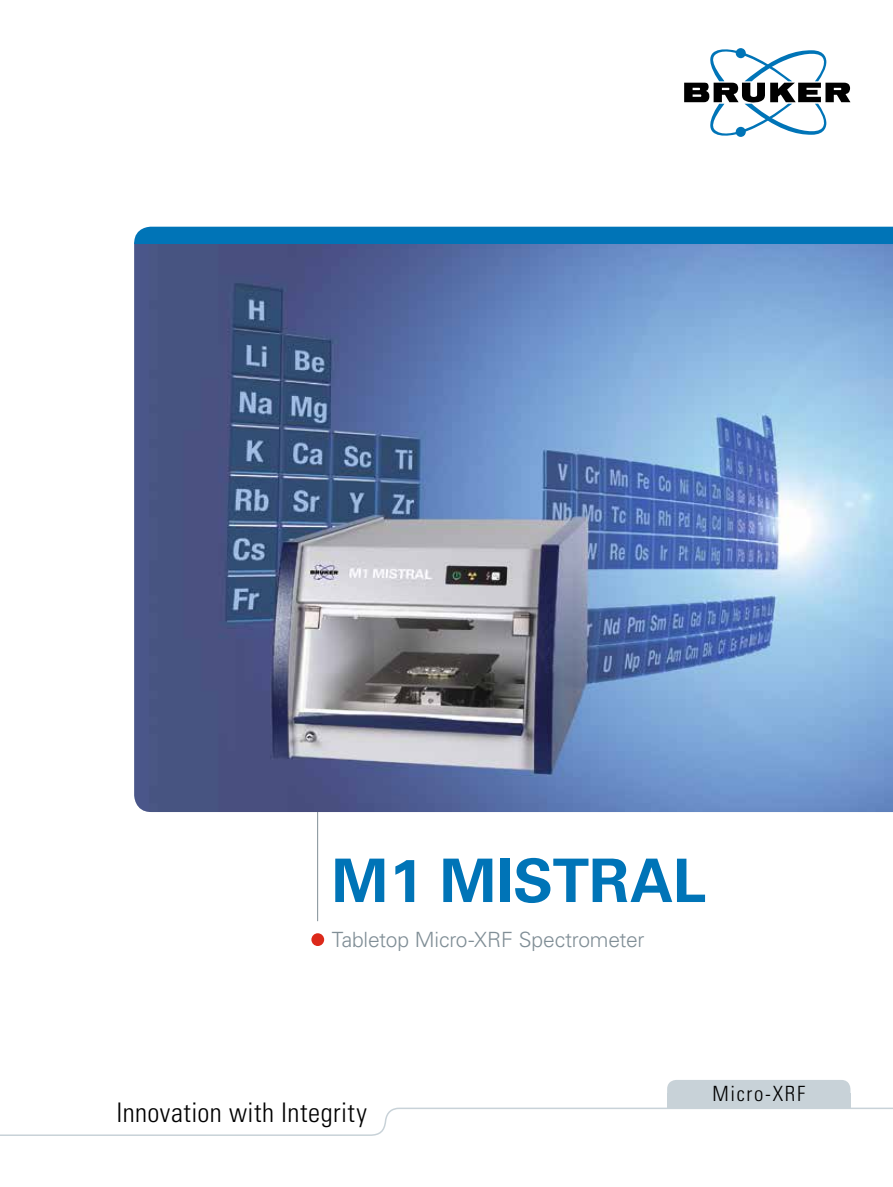
<style>
.page{position:relative;width:893px;height:1187px;background:#fff}
.page>*{position:absolute;margin:0;border:0;box-sizing:border-box;transform-origin:0 0}
.t1{font:700 60px "Univers LT Std";color:#0074b7}
.t2{font:300 condensed 27px "Univers LT Std";letter-spacing:.015em;color:#000}
.t3{font:300 21px "Univers LT Std";letter-spacing:-.01em;color:#808e96}
.t4{font:300 condensed 21px "Univers LT Std";letter-spacing:.08em;color:#000}
</style>
<div class="page">
<svg style="left:684px;top:48px;width:166px;height:89px"></svg>
<div style="left:667px;top:1092px;width:183px;height:16px;background:#c8d2d8"></div>
<div style="left:667px;top:1079px;width:183px;height:24px;background:#c8d2d8;border-radius:9px"></div>
<svg style="left:0;top:1106px;width:893px;height:30px"></svg>
<hr style="left:317px;top:708px;width:1px;height:213px;background:#808e96">
<img style="left:134px;top:244px;width:759px;height:568px">
<div style="left:134px;top:227px;width:759px;height:17px;background:#0074b7"></div>
<div style="left:311px;top:933px;width:13px;height:12px;background:#dc291a;border-radius:50%"></div>
<h1 class="t1" style="left:332px;top:845px;width:376px">M1 MISTRAL</h1>
<p class="t3" style="left:332px;top:926px;width:314px">Tabletop Micro-XRF Spectrometer</p>
<p class="t2" style="left:116px;top:1096px;width:252px">Innovation with Integrity</p>
<p class="t4" style="left:712px;top:1080px;width:94px">Micro-XRF</p>
</div>
